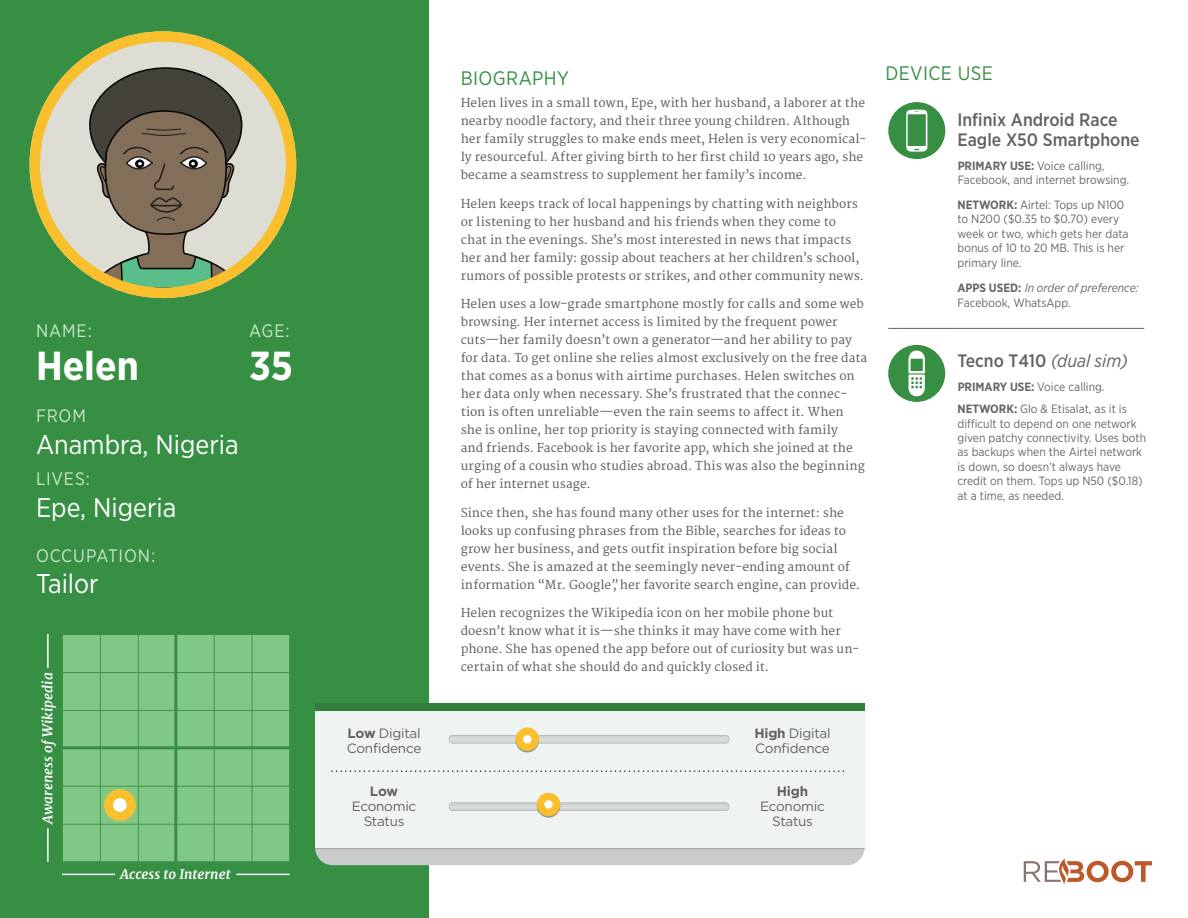
<style>
.page{position:relative;width:1188px;height:918px;background:#fff}
.page>*{position:absolute;margin:0;border:0;box-sizing:border-box;transform-origin:0 0}
.t1{font:700 40.5px "Gotham Narrow";color:#fff}
.t2{font:27px "Gotham Narrow";color:#fff}
.t3{font:19.5px "Gotham Narrow";letter-spacing:.02em;color:#378f43}
.t4{font:500 18px/19.5px "Gotham Narrow";color:#616261}
.t5{font:18px "Gotham Narrow";letter-spacing:.05em;color:#c8e5c8}
.t6{font:13.5px/15px "Gotham";letter-spacing:-.02em;color:#616261}
.t7{font:italic 700 13.5px "Merriweather";letter-spacing:.005em;color:#fff}
.t8{font:700 13.5px "Gotham";letter-spacing:-.015em;color:#616261}
.t9{font:12px/18px "Merriweather";letter-spacing:.005em;color:#616162}
.t10{font:12px/14.4px "Gotham Narrow";color:#000}
.t11{font:italic 12px/14.4px "Gotham Narrow";color:#000}
.s1{font-weight:700}
.s2{font-weight:700;font-style:normal}
.s3{font-style:normal}
.s4{font-weight:400;font-style:italic}
</style>
<div class="page">
<div style="left:0;top:0;width:428px;height:918px;background:#378f43"></div>
<svg style="left:1024px;top:858px;width:128px;height:27px"></svg>
<svg style="left:30px;top:31px;width:266px;height:267px"></svg>
<svg style="left:63px;top:635px;width:226px;height:226px;background:#7dc481"></svg>
<svg style="left:104px;top:789px;width:32px;height:32px"></svg>
<hr style="left:62px;top:874px;width:228px;height:1px;background:#fff">
<hr style="left:47px;top:634px;width:2px;height:228px;background:#fff">
<div style="left:315px;top:830px;width:550px;height:35px;background:#cacccb;border-radius:18px"></div>
<img style="left:314px;top:847px;width:552px;height:4px">
<hr style="left:315px;top:847px;width:550px;height:1px;background:#231f20">
<div style="left:315px;top:710px;width:550px;height:137px;background:#eff4f2"></div>
<svg style="left:332px;top:770px;width:513px;height:2px"></svg>
<div style="left:315px;top:703px;width:550px;height:7px;background:#317e3d"></div>
<svg style="left:449px;top:728px;width:280px;height:24px"></svg>
<svg style="left:449px;top:793px;width:280px;height:25px"></svg>
<div style="left:888px;top:102px;width:57px;height:57px;background:#378f43;border-radius:50%"></div>
<svg style="left:906px;top:110px;width:21px;height:42px"></svg>
<div style="left:888px;top:345px;width:57px;height:57px;background:#378f43;border-radius:50%"></div>
<svg style="left:908px;top:351px;width:17px;height:45px"></svg>
<hr style="left:888px;top:328px;width:256px;height:1px;background:#616261">
<h3 class="t5" style="left:36px;top:319px;width:57px">NAME:</h3>
<h1 class="t1" style="left:36px;top:340px;width:104px">Helen</h1>
<h3 class="t5" style="left:36px;top:405px;width:52px">FROM</h3>
<h2 class="t2" style="left:36px;top:428px;width:204px">Anambra, Nigeria</h2>
<h3 class="t5" style="left:36px;top:468px;width:55px">LIVES:</h3>
<h2 class="t2" style="left:36px;top:491px;width:142px">Epe, Nigeria</h2>
<h3 class="t5" style="left:36px;top:544px;width:121px">OCCUPATION:</h3>
<h2 class="t2" style="left:36px;top:567px;width:64px">Tailor</h2>
<h3 class="t5" style="left:249px;top:319px;width:42px">AGE:</h3>
<h1 class="t1" style="left:249px;top:340px;width:45px">35</h1>
<p class="t7" style="left:39px;top:824px;width:153px;rotate:-90deg">Awareness ofWikipedia</p>
<p class="t7" style="left:120px;top:866px;width:112px">Access to Internet</p>
<h3 class="t3" style="left:461px;top:66px;width:110px">BIOGRAPHY</h3>
<h3 class="t3" style="left:885px;top:61px;width:109px">DEVICE USE</h3>
<p class="t9" style="left:461px;top:94px;width:407px">Helen lives in a small town, Epe, with her husband, a laborer at the nearby noodle factory, and their three young children. Although her family struggles to make ends meet, Helen is very economical&shy;ly resourceful. After giving birth to her first child 10 years ago, she became a seamstress to supplement her family’s income.</p>
<p class="t9" style="left:461px;top:195px;width:405px">Helen keeps track of local happenings by chatting with neighbors or listening to her husband and his friends when they come to chat in the evenings. She’s most interested in news that impacts her and her family: gossip about teachers at her children’s school, rumors of possible protests or strikes, and other community news.</p>
<p class="t9" style="left:461px;top:295px;width:408px">Helen uses a low-grade smartphone mostly for calls and some web browsing. Her internet access is limited by the frequent power cuts—her family doesn’t own a generator—and her ability to pay for data. To get online she relies almost exclusively on the free data that comes as a bonus with airtime purchases. Helen switches on her data only when necessary. She’s frustrated that the connec&shy;tion is often unreliable—even the rain seems to affect it. When she is online, her top priority is staying connected with family<br>and friends. Facebook is her favorite app, which she joined at the urging of a cousin who studies abroad. This was also the beginning of her internet usage.</p>
<p class="t9" style="left:461px;top:504px;width:401px">Since then, she has found many other uses for the internet: she looks up confusing phrases from the Bible, searches for ideas to grow her business, and gets outfit inspiration before big social events. She is amazed at the seemingly never-ending amount of information “Mr. Google”, her favorite search engine, can provide.</p>
<p class="t9" style="left:461px;top:604px;width:400px">Helen recognizes the Wikipedia icon on her mobile phone but doesn’t know what it is—she thinks it may have come with her phone. She has opened the app before out of curiosity but was un&shy;certain of what she should do and quickly closed it.</p>
<h3 class="t4" style="left:957px;top:110px;width:184px">Infinix Android Race<br>Eagle X50 Smartphone</h3>
<p class="t10" style="left:957px;top:158px;width:173px"><span class="s1">PRIMARY USE:</span> Voice calling,<br>Facebook, and internet browsing.</p>
<p class="t10" style="left:957px;top:197px;width:173px"><span class="s1">NETWORK:</span> Airtel: Tops up N100 to N200 ($0.35 to $0.70) every week or two, which gets her data bonus of 10 to 20 MB. This is her primary line.</p>
<p class="t11" style="left:957px;top:281px;width:183px"><span class="s2">APPS USED:</span> In order of preference:<br><span class="s3">Facebook, WhatsApp.</span></p>
<h3 class="t4" style="left:957px;top:350px;width:172px">Tecno T410 <span class="s4">(dual sim)</span></h3>
<p class="t10" style="left:957px;top:402px;width:190px"><span class="s1">NETWORK:</span> Glo &amp; Etisalat, as it is difficult to depend on one network given patchy connectivity. Uses both as backups when the Airtel network is down, so doesn’t always have credit on them. Tops up N50 ($0.18) at a time, as needed.</p>
<p class="t10" style="left:957px;top:379px;width:149px"><span class="s1">PRIMARY USE:</span> Voice calling.</p>
<p class="t6" style="left:347px;top:725px;width:76px"><span class="s1">Low</span> Digital<br>Confidence</p>
<p class="t6" style="left:754px;top:725px;width:78px"><span class="s1">High</span> Digital<br>Confidence</p>
<p class="t8" style="left:370px;top:783px;width:30px">Low</p>
<p class="t6" style="left:352px;top:799px;width:66px;text-align:center">Economic<br>Status</p>
<p class="t8" style="left:777px;top:783px;width:33px">High</p>
<p class="t6" style="left:760px;top:799px;width:66px;text-align:center">Economic<br>Status</p>
</div>
